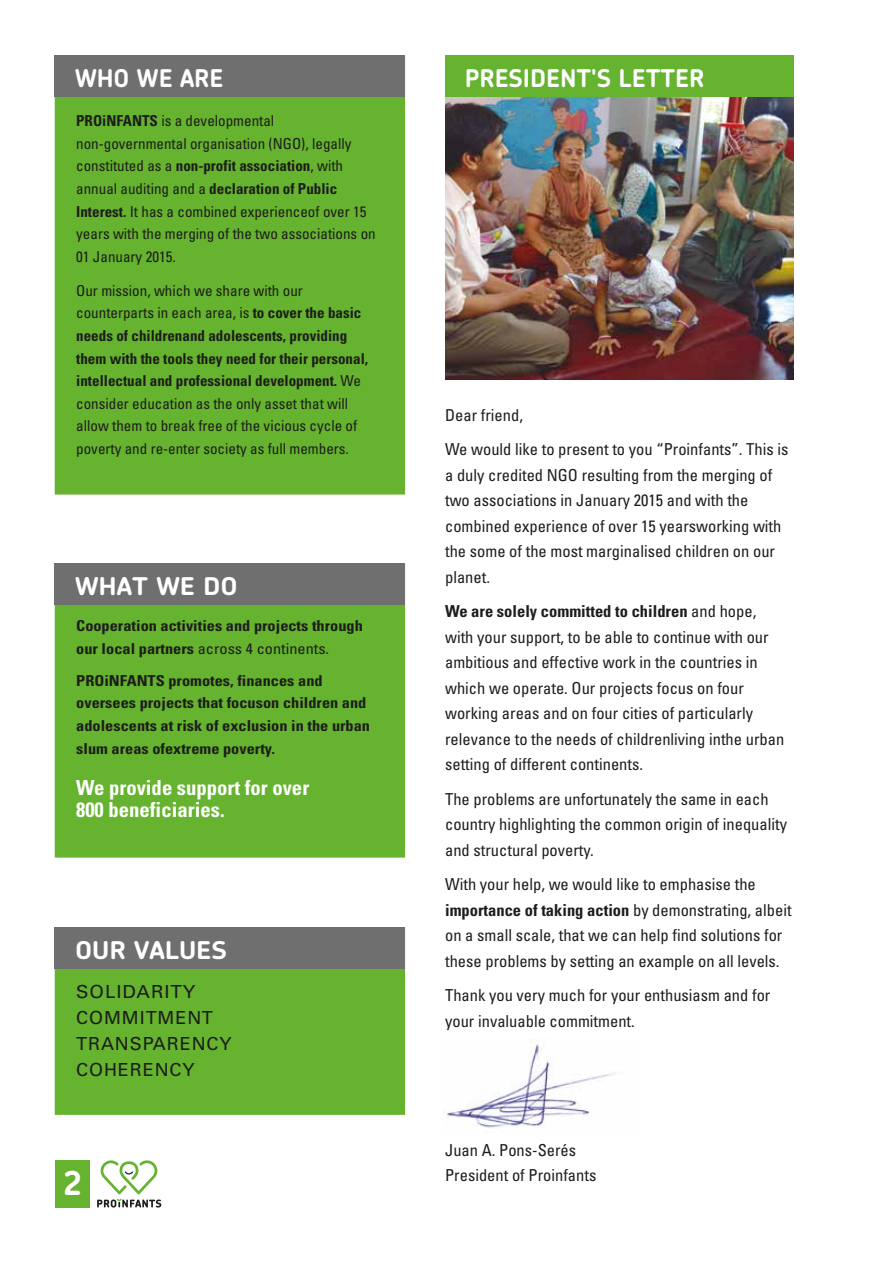
<style>
.page{position:relative;width:893px;height:1263px;background:#fff}
.page>*{position:absolute;margin:0;border:0;box-sizing:border-box;transform-origin:0 0}
.t1{font:700 33px "Chevin";color:#fff}
.t2{font:700 24.45px "Chevin";color:#fff}
.t3{font:700 24.45px "Chevin";color:#fff;scale:1.08 1}
.t4{font:700 condensed 20.7px/22.6px "Univers LT";color:#fff}
.t5{font:18px/26px "Univers LT";letter-spacing:.05em;color:#1d1d1b}
.t6{font:18px "Univers LT";letter-spacing:.05em;color:#1d1d1b;scale:1.04 1}
.t7{font:condensed 16.5px/25.5px "Univers LT";color:#1d1d1b}
.t8{font:condensed 15px/22.6px "Univers LT";color:#1d1d1b}
.t9{font:700 condensed 15px/22.6px "Univers LT";color:#1d1d1b;scale:1.08 1}
.s1{font-weight:700}
.s2{font-weight:400}
</style>
<div class="page">
<svg style="left:97px;top:1160px;width:64px;height:47px"></svg>
<div style="left:55px;top:1160px;width:35px;height:48px;background:#65b32e"></div>
<img style="left:445px;top:97px;width:349px;height:282px">
<div style="left:445px;top:56px;width:349px;height:41px;background:#65b32e"></div>
<div style="left:55px;top:564px;width:350px;height:293px;background:#65b32e"></div>
<div style="left:55px;top:564px;width:350px;height:41px;background:#706f6f"></div>
<div style="left:55px;top:927px;width:350px;height:188px;background:#65b32e"></div>
<div style="left:55px;top:927px;width:350px;height:41px;background:#706f6f"></div>
<div style="left:55px;top:56px;width:350px;height:439px;background:#65b32e"></div>
<div style="left:55px;top:56px;width:350px;height:41px;background:#706f6f"></div>
<img style="left:444px;top:1040px;width:171px;height:88px">
<h2 class="t2" style="left:75px;top:62px;width:150px">WHO WE ARE</h2>
<p class="t8" style="left:76px;top:109px;width:301px"><span class="s1">PROiNFANTS</span> is a developmental non-governmental organisation (NGO), legally constituted as a <span class="s1">non-profit association</span>, with annual auditing and a <span class="s1">declaration of Public Interest.</span> It has a combined experienceof over 15 years with the merging of the two associations on 01 January 2015.</p>
<p class="t8" style="left:76px;top:279px;width:293px">Our mission, which we share with our counterparts in each area, is <span class="s1">to cover the basic needs of childrenand adolescents, providing them with the tools they need for their personal, intellectual and professional development.</span> We consider education as the only asset that will allow them to break free of the vicious cycle of poverty and re-enter society as full members.</p>
<h2 class="t3" style="left:75px;top:570px;width:152px">WHAT WE DO</h2>
<p class="t9" style="left:76px;top:614px;width:267px">Cooperation activities and projects through our local partners <span class="s2">across 4 continents.</span></p>
<p class="t9" style="left:76px;top:669px;width:274px">PROiNFANTS promotes, finances and oversees projects that focuson children and adolescents at risk of exclusion in the urban slum areas ofextreme poverty.</p>
<p class="t4" style="left:76px;top:776px;width:234px">We provide support for over<br>800 beneficiaries.</p>
<h2 class="t3" style="left:75px;top:934px;width:142px">OUR VALUES</h2>
<p class="t6" style="left:76px;top:981px;width:116px">SOLIDARITY</p>
<p class="t5" style="left:76px;top:1005px;width:138px">COMMITMENT</p>
<p class="t5" style="left:76px;top:1031px;width:157px">TRANSPARENCY<br>COHERENCY</p>
<h1 class="t1" style="left:64px;top:1162px;width:20px">2</h1>
<h2 class="t2" style="left:465px;top:62px;width:241px">PRESIDENT'S LETTER</h2>
<p class="t7" style="left:445px;top:397px;width:345px;line-height:34.5px">Dear friend,<br>We would like to present to you “Proinfants”. This is</p>
<p class="t7" style="left:445px;top:462px;width:338px">a duly credited NGO resulting from the merging of two associations in January 2015 and with the combined experience of over 15 yearsworking with the some of the most marginalised children on our planet.</p>
<p class="t7" style="left:445px;top:598px;width:341px"><span class="s1">We are solely committed to children</span> and hope, with your support, to be able to continue with our ambitious and effective work in the countries in which we operate. Our projects focus on four working areas and on four cities of particularly relevance to the needs of childrenliving inthe urban setting of different continents.</p>
<p class="t7" style="left:445px;top:786px;width:343px">The problems are unfortunately the same in each country highlighting the common origin of inequality and structural poverty.</p>
<p class="t7" style="left:445px;top:871px;width:348px">With your help, we would like to emphasise the <span class="s1">importance of taking action</span> by demonstrating, albeit on a small scale, that we can help find solutions for these problems by setting an example on all levels.</p>
<p class="t7" style="left:445px;top:982px;width:327px">Thank you very much for your enthusiasm and for your invaluable commitment.</p>
<p class="t7" style="left:445px;top:1137px;width:153px">Juan A. Pons-Serés<br>President of Proinfants</p>
</div>
